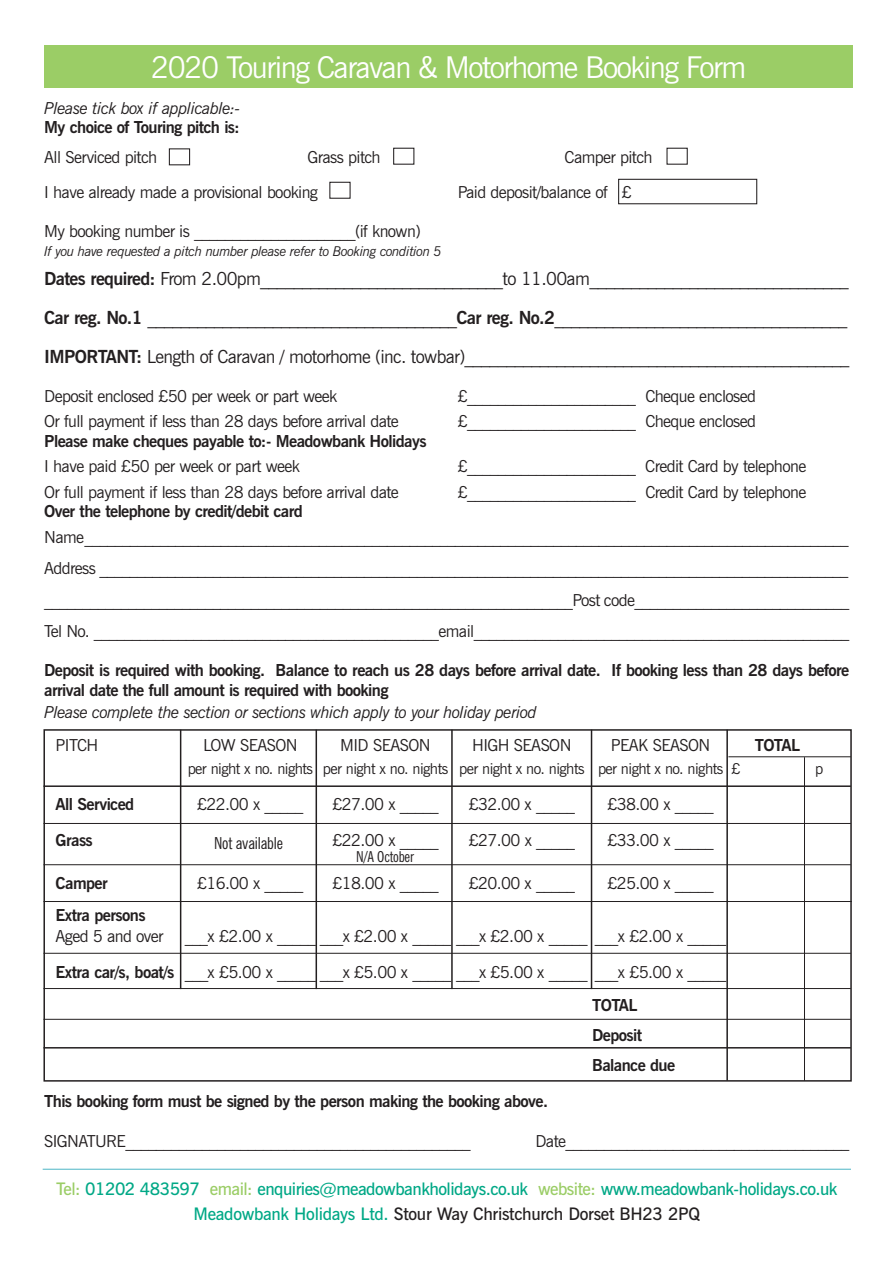
<style>
.page{position:relative;width:893px;height:1263px;background:#fff}
.page>*{position:absolute;margin:0;border:0;box-sizing:border-box;transform-origin:0 0}
.t1{font:30px "News Gothic BT";letter-spacing:-.05em;color:#fff}
.t2{font:18px/39px "News Gothic BT";letter-spacing:-.035em;color:#231f20;text-align:justify}
.t3{font:600 17.25px/25.5px "News Gothic BT";letter-spacing:-.03em;color:#00a886;text-align:center}
.t4{font:16.5px/31.5px "News Gothic BT";letter-spacing:-.035em;color:#231f20;text-align:justify}
.t5{font:700 16.5px/30px "News Gothic BT";letter-spacing:-.035em;color:#231f20}
.t6{font:italic 16.5px "News Gothic BT";letter-spacing:-.035em;color:#231f20}
.t7{font:condensed 16.5px "News Gothic BT";letter-spacing:-.015em;color:#231f20}
.t8{font:15px "News Gothic BT";letter-spacing:-.035em;color:#231f20}
.t9{font:condensed 15px "News Gothic BT";letter-spacing:-.015em;color:#231f20}
.t10{font:italic 13.5px "News Gothic BT";letter-spacing:-.035em;color:#231f20}
.s1{font-weight:700}
.s2{color:#9bcd66}
.s3{color:#231f20}
</style>
<div class="page">
<div style="left:44px;top:46px;width:808px;height:42px;background:#9bcd66"></div>
<hr style="left:43px;top:1169px;width:808px;height:1px;background:#4bb5c5">
<div style="left:43px;top:729px;width:808px;height:353px;border:2px solid #231f20"></div>
<svg style="left:168px;top:147px;width:520px;height:52px"></svg>
<hr style="left:43px;top:785px;width:807px;height:2px;background:#231f20">
<hr style="left:43px;top:823px;width:807px;height:1px;background:#231f20">
<hr style="left:43px;top:864px;width:807px;height:1px;background:#231f20">
<hr style="left:43px;top:901px;width:808px;height:1px;background:#231f20">
<hr style="left:43px;top:953px;width:807px;height:1px;background:#231f20">
<hr style="left:43px;top:988px;width:807px;height:1px;background:#231f20">
<hr style="left:43px;top:1019px;width:807px;height:1px;background:#231f20">
<hr style="left:43px;top:1047px;width:807px;height:2px;background:#231f20">
<hr style="left:180px;top:730px;width:1px;height:259px;background:#231f20">
<hr style="left:315px;top:730px;width:2px;height:259px;background:#231f20">
<hr style="left:451px;top:730px;width:1px;height:259px;background:#231f20">
<hr style="left:590px;top:730px;width:2px;height:259px;background:#231f20">
<hr style="left:726px;top:730px;width:2px;height:351px;background:#231f20">
<hr style="left:804px;top:757px;width:1px;height:324px;background:#231f20">
<div style="left:618px;top:179px;width:139px;height:25px;border:1px solid #231f20"></div>
<hr style="left:728px;top:756px;width:122px;height:1px;background:#231f20">
<h1 class="t1" style="left:151px;top:56px;width:596px">2020 Touring Caravan &amp; Motorhome Booking Form</h1>
<p class="t6" style="left:44px;top:102px;width:198px">Please tick box if applicable:-</p>
<p class="t5" style="left:44px;top:114px;width:197px">My choice of Touring pitch is:</p>
<p class="t4" style="left:44px;top:144px;width:115px">All Serviced pitch</p>
<p class="t4" style="left:307px;top:144px;width:75px">Grass pitch</p>
<p class="t4" style="left:564px;top:144px;width:89px">Camper pitch</p>
<p class="t4" style="left:44px;top:178px;width:275px">I have already made a provisional booking</p>
<p class="t4" style="left:457px;top:178px;width:175px">Paid deposit/balance of £</p>
<p class="t4" style="left:44px;top:217px;width:378px">My booking number is _____________________(if known)</p>
<p class="t10" style="left:44px;top:247px;width:399px">If you have requested a pitch number please refer to Booking condition 5</p>
<p class="t2" style="left:44px;top:261px;width:806px"><span class="s1">Dates required:</span> From 2.00pm_____________________________to 11.00am_______________________________ <span class="s1">Car reg. No.1</span> _____________________________________<span class="s1">Car reg. No.2</span>___________________________________ <span class="s1">IMPORTANT:</span> Length of Caravan / motorhome (inc. towbar)______________________________________________</p>
<p class="t4" style="left:44px;top:382px;width:295px">Deposit enclosed £50 per week or part week</p>
<p class="t4" style="left:458px;top:382px;width:300px">£______________________ Cheque enclosed</p>
<p class="t4" style="left:44px;top:408px;width:356px">Or full payment if less than 28 days before arrival date</p>
<p class="t4" style="left:458px;top:408px;width:300px">£______________________ Cheque enclosed</p>
<p class="t5" style="left:44px;top:428px;width:384px">Please make cheques payable to:- Meadowbank Holidays</p>
<p class="t4" style="left:44px;top:453px;width:257px">I have paid £50 per week or part week</p>
<p class="t4" style="left:458px;top:453px;width:350px">£______________________ Credit Card by telephone</p>
<p class="t4" style="left:44px;top:478px;width:356px">Or full payment if less than 28 days before arrival date</p>
<p class="t4" style="left:458px;top:478px;width:350px">£______________________ Credit Card by telephone</p>
<p class="t5" style="left:44px;top:498px;width:260px">Over the telephone by credit/debit card</p>
<p class="t4" style="left:44px;top:523px;width:806px">Name_____________________________________________________________________________________________________ Address ___________________________________________________________________________________________________ _____________________________________________________________________Post code____________________________ Tel No. _____________________________________________email_________________________________________________</p>
<p class="t5" style="left:44px;top:663px;width:806px;line-height:19.5px">Deposit is required with booking. Balance to reach us 28 days before arrival date. If booking less than 28 days before arrival date the full amount is required with booking</p>
<p class="t6" style="left:44px;top:706px;width:494px">Please complete the section or sections which apply to your holiday period</p>
<p class="t4" style="left:56px;top:732px;width:44px">PITCH</p>
<p class="t4" style="left:203px;top:732px;width:96px">LOW SEASON</p>
<p class="t4" style="left:340px;top:732px;width:92px">MID SEASON</p>
<p class="t4" style="left:472px;top:732px;width:101px">HIGH SEASON</p>
<p class="t4" style="left:610px;top:732px;width:101px">PEAK SEASON</p>
<p class="t5" style="left:754px;top:732px;width:47px">TOTAL</p>
<p class="t8" style="left:188px;top:763px;width:554px">per night x no. nights per night x no. nights per night x no. nights per night x no. nights £</p>
<p class="t8" style="left:815px;top:763px;width:10px">p</p>
<p class="t5" style="left:56px;top:791px;width:80px">All Serviced</p>
<p class="t4" style="left:197px;top:790px;width:108px">£22.00 x _____</p>
<p class="t4" style="left:332px;top:790px;width:108px">£27.00 x _____</p>
<p class="t4" style="left:468px;top:790px;width:108px">£32.00 x _____</p>
<p class="t4" style="left:607px;top:790px;width:108px">£38.00 x _____</p>
<p class="t5" style="left:56px;top:827px;width:39px">Grass</p>
<p class="t4" style="left:332px;top:826px;width:108px">£22.00 x _____</p>
<p class="t4" style="left:468px;top:826px;width:108px">£27.00 x _____</p>
<p class="t4" style="left:607px;top:826px;width:108px">£33.00 x _____</p>
<p class="t5" style="left:56px;top:870px;width:54px">Camper</p>
<p class="t4" style="left:197px;top:870px;width:108px">£16.00 x _____</p>
<p class="t4" style="left:332px;top:870px;width:108px">£18.00 x _____</p>
<p class="t4" style="left:468px;top:870px;width:108px">£20.00 x _____</p>
<p class="t4" style="left:607px;top:870px;width:108px">£25.00 x _____</p>
<p class="t5" style="left:56px;top:902px;width:91px">Extra persons</p>
<p class="t4" style="left:56px;top:922px;width:109px">Aged 5 and over</p>
<p class="t7" style="left:214px;top:835px;width:70px">Not available</p>
<p class="t9" style="left:356px;top:849px;width:59px">N/A October</p>
<p class="t4" style="left:56px;top:920px;width:672px;line-height:36px;text-align:right">___x £2.00 x _____ ___x £2.00 x _____ ___x £2.00 x _____ ___x £2.00 x _____<br><span class="s1">Extra car/s, boat/s</span> ___x £5.00 x _____ ___x £5.00 x _____ ___x £5.00 x _____ ___x £5.00 x _____</p>
<p class="t5" style="left:592px;top:992px;width:85px">TOTAL<br>Deposit<br>Balance due</p>
<p class="t5" style="left:44px;top:1088px;width:505px">This booking form must be signed by the person making the booking above.</p>
<p class="t4" style="left:44px;top:1128px;width:428px">SIGNATURE_____________________________________________</p>
<p class="t4" style="left:535px;top:1128px;width:315px">Date_____________________________________</p>
<p class="t3" style="left:56px;top:1178px;width:782px"><span class="s2">Tel:</span> 01202 483597 <span class="s2">email:</span> enquiries@meadowbankholidays.co.uk <span class="s2">website:</span> www.meadowbank-holidays.co.uk<br>Meadowbank Holidays Ltd. <span class="s3">Stour Way Christchurch Dorset BH23 2PQ</span></p>
</div>
